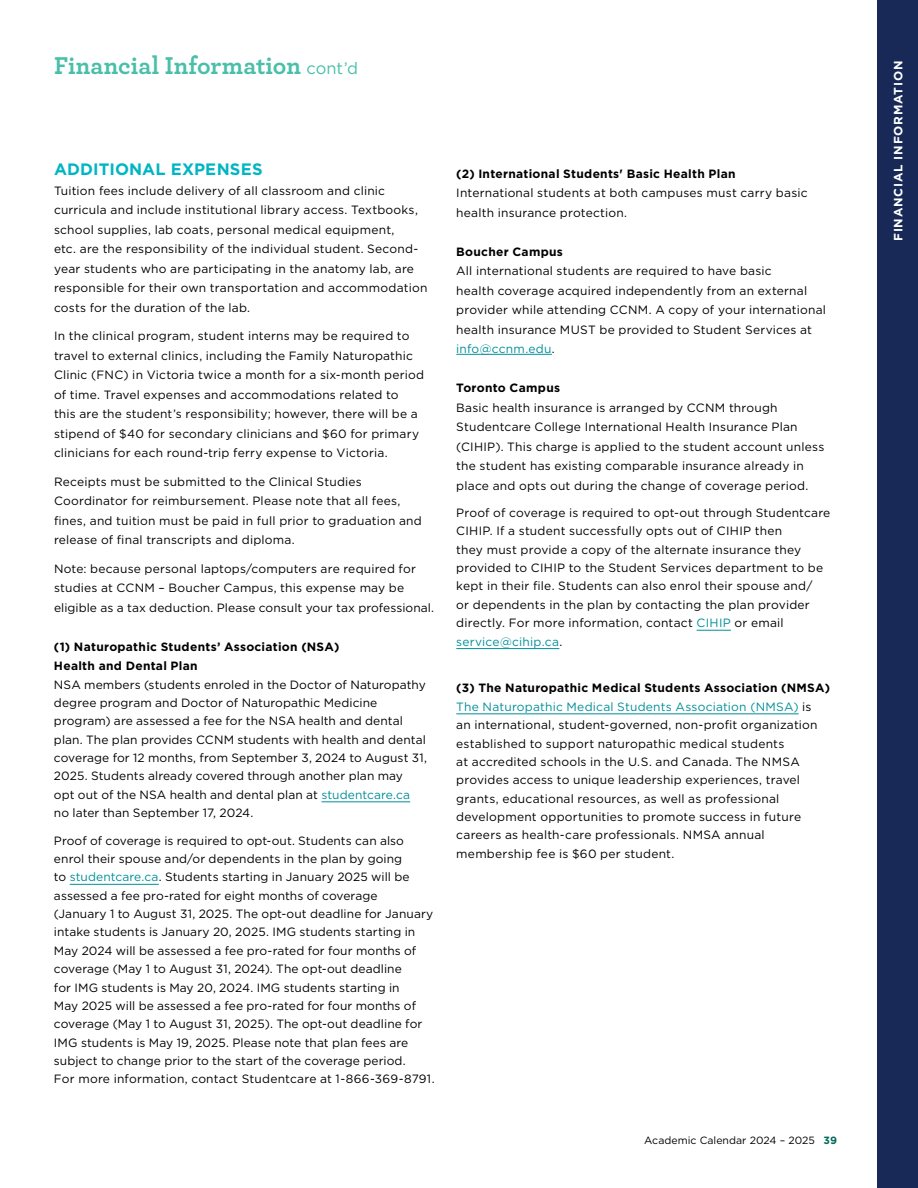
<style>
.page{position:relative;width:918px;height:1188px;background:#fff}
.page>*{position:absolute;margin:0;border:0;box-sizing:border-box;transform-origin:0 0}
.t1{font:700 25.5px "Archer";color:#49bfaa}
.t2{font:700 16.5px "Gotham";letter-spacing:.01em;color:#00b6c2}
.t3{font:12px/18.3px "Gotham";letter-spacing:.01em;color:#000}
.t4{font:700 12px/19.5px "Gotham";letter-spacing:.025em;color:#000}
.t5{font:700 12px "Gotham";letter-spacing:.07em;color:#fff}
.t6{font:10.5px "Gotham";letter-spacing:.005em;color:#000}
.s1{font-family:"Gotham";font-weight:400;font-size:16.5px}
.s2{color:#008f99}
.s3{font-weight:700}
.s4{font-weight:700;color:#006b59}
</style>
<div class="page">
<div style="left:878px;top:0;width:40px;height:1188px;background:#182957"></div>
<hr style="left:321px;top:801px;width:89px;height:1px;background:#008f99">
<hr style="left:70px;top:884px;width:89px;height:1px;background:#008f99">
<hr style="left:456px;top:354px;width:96px;height:1px;background:#008f99">
<hr style="left:697px;top:630px;width:34px;height:1px;background:#008f99">
<hr style="left:456px;top:648px;width:103px;height:1px;background:#008f99">
<hr style="left:456px;top:713px;width:343px;height:1px;background:#008f99">
<h1 class="t1" style="left:54px;top:46px;width:306px">Financial Information <span class="s1">cont’d</span></h1>
<p class="t5" style="left:890px;top:241px;width:182px;rotate:-90deg">FINANCIAL INFORMATION</p>
<h2 class="t2" style="left:54px;top:158px;width:210px">ADDITIONAL EXPENSES</h2>
<p class="t3" style="left:54px;top:180px;width:375px;line-height:19.5px">Tuition fees include delivery of all classroom and clinic curricula and include institutional library access. Textbooks, school supplies, lab coats, personal medical equipment,<br>etc. are the responsibility of the individual student. Second&shy;year students who are participating in the anatomy lab, are responsible for their own transportation and accommodation costs for the duration of the lab.</p>
<p class="t3" style="left:54px;top:326px;width:372px;line-height:19.5px">In the clinical program, student interns may be required to travel to external clinics, including the Family Naturopathic Clinic (FNC) in Victoria twice a month for a six-month period of time. Travel expenses and accommodations related to<br>this are the student’s responsibility; however, there will be a stipend of $40 for secondary clinicians and $60 for primary clinicians for each round-trip ferry expense to Victoria.</p>
<p class="t3" style="left:54px;top:471px;width:369px;line-height:19.5px">Receipts must be submitted to the Clinical Studies Coordinator for reimbursement. Please note that all fees, fines, and tuition must be paid in full prior to graduation and release of final transcripts and diploma.</p>
<p class="t3" style="left:54px;top:558px;width:380px;line-height:19.5px">Note: because personal laptops/computers are required for studies at CCNM – Boucher Campus, this expense may be eligible as a tax deduction. Please consult your tax professional.</p>
<p class="t4" style="left:54px;top:637px;width:287px">(1) Naturopathic Students’ Association (NSA)<br>Health and Dental Plan</p>
<p class="t3" style="left:54px;top:675px;width:375px">NSA members (students enroled in the Doctor of Naturopathy degree program and Doctor of Naturopathic Medicine program) are assessed a fee for the NSA health and dental plan. The plan provides CCNM students with health and dental coverage for 12 months, from September 3, 2024 to August 31, 2025. Students already covered through another plan may<br>opt out of the NSA health and dental plan at <span class="s2">studentcare.ca </span>no later than September 17, 2024.</p>
<p class="t3" style="left:54px;top:831px;width:381px">Proof of coverage is required to opt-out. Students can also enrol their spouse and/or dependents in the plan by going<br>to <span class="s2">studentcare.ca</span>. Students starting in January 2025 will be assessed a fee pro-rated for eight months of coverage<br>(January 1 to August 31, 2025. The opt-out deadline for January intake students is January 20, 2025. IMG students starting in May 2024 will be assessed a fee pro-rated for four months of coverage (May 1 to August 31, 2024). The opt-out deadline<br>for IMG students is May 20, 2024. IMG students starting in<br>May 2025 will be assessed a fee pro-rated for four months of coverage (May 1 to August 31, 2025). The opt-out deadline for IMG students is May 19, 2025. Please note that plan fees are subject to change prior to the start of the coverage period.<br>For more information, contact Studentcare at 1-866-369-8791.</p>
<p class="t4" style="left:456px;top:164px;width:281px">(2) International Students' Basic Health Plan</p>
<p class="t3" style="left:456px;top:183px;width:353px;line-height:19.5px">International students at both campuses must carry basic health insurance protection.</p>
<p class="t4" style="left:456px;top:242px;width:108px">Boucher Campus</p>
<p class="t3" style="left:456px;top:261px;width:371px;line-height:19.5px">All international students are required to have basic<br>health coverage acquired independently from an external provider while attending CCNM. A copy of your international health insurance MUST be provided to Student Services at <span class="s2">info@ccnm.edu</span>.</p>
<p class="t4" style="left:456px;top:378px;width:105px">Toronto Campus</p>
<p class="t3" style="left:456px;top:397px;width:370px;line-height:19.5px">Basic health insurance is arranged by CCNM through Studentcare College International Health Insurance Plan (CIHIP). This charge is applied to the student account unless the student has existing comparable insurance already in place and opts out during the change of coverage period.</p>
<p class="t3" style="left:456px;top:503px;width:376px">Proof of coverage is required to opt-out through Studentcare CIHIP. If a student successfully opts out of CIHIP then<br>they must provide a copy of the alternate insurance they provided to CIHIP to the Student Services department to be kept in their file. Students can also enrol their spouse and/<br>or dependents in the plan by contacting the plan provider directly. For more information, contact <span class="s2">CIHIP</span> or email <span class="s2">service@cihip.ca</span>.</p>
<p class="t3" style="left:456px;top:679px;width:375px"><span class="s3">(3) The Naturopathic Medical Students Association (NMSA)<br></span><span class="s2">The Naturopathic Medical Students Association (NMSA)</span> is<br>an international, student-governed, non-profit organization established to support naturopathic medical students<br>at accredited schools in the U.S. and Canada. The NMSA provides access to unique leadership experiences, travel grants, educational resources, as well as professional development opportunities to promote success in future careers as health-care professionals. NMSA annual membership fee is $60 per student.</p>
<p class="t6" style="left:644px;top:1134px;width:194px">Academic Calendar 2024 – 2025 <span class="s4">39</span></p>
</div>
